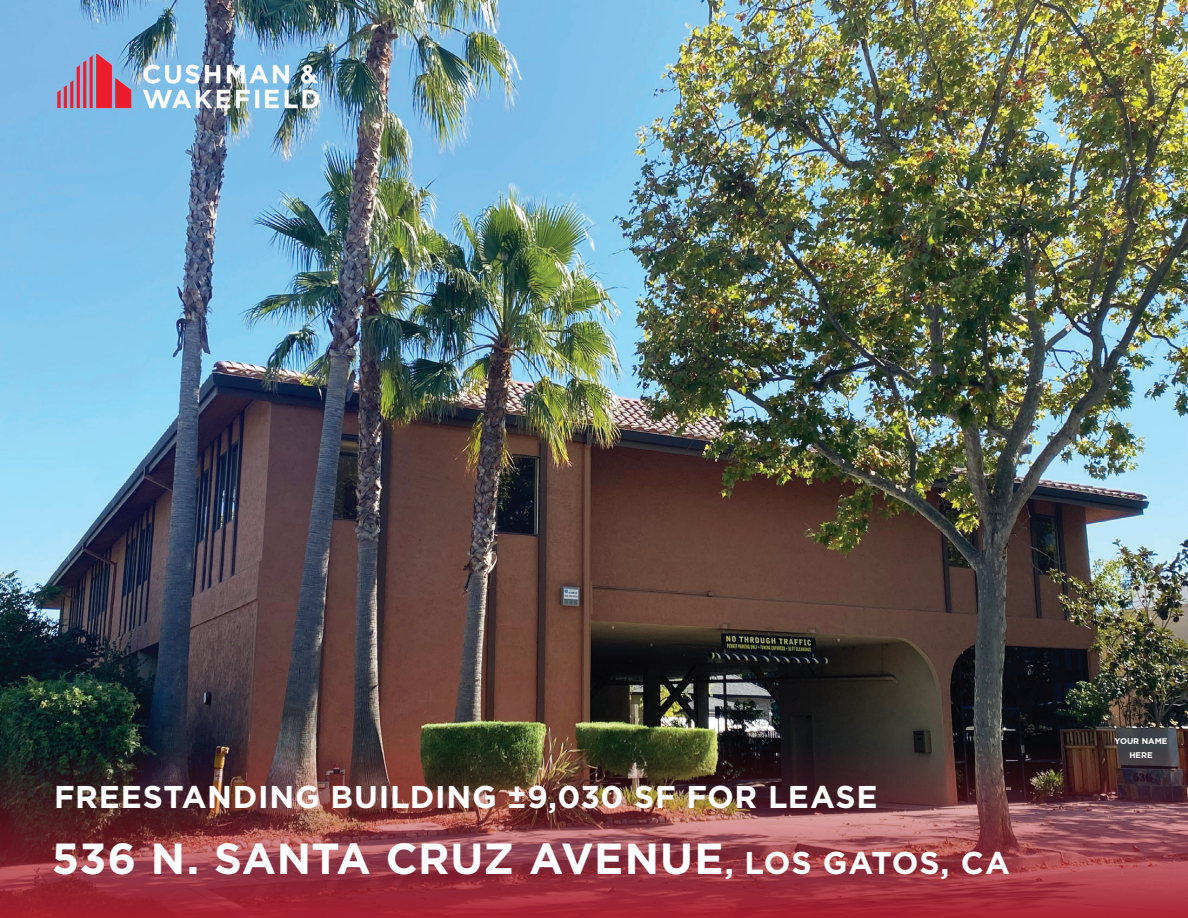
<style>
.page{position:relative;width:1188px;height:918px;background:#fff}
.page>*{position:absolute;margin:0;border:0;box-sizing:border-box;transform-origin:0 0}
.t1{font:700 43.5px "Gotham";letter-spacing:.01em;color:#fff}
.t2{font:700 31.5px "Gotham";letter-spacing:.02em;color:#fff}
.t3{font:700 8.25px/13.5px "Gotham";color:#fff;text-align:center}
.s1{font-size:31.5px}
</style>
<div class="page">
<img style="left:0;top:0;width:1188px;height:746px">
<img style="left:0;top:746px;width:1188px;height:172px">
<img style="left:44px;top:54px;width:294px;height:77px">
<p class="t2" style="left:54px;top:776px;width:825px">FREESTANDING BUILDING ±9,030 SF FOR LEASE</p>
<h1 class="t1" style="left:52px;top:830px;width:960px">536 N. SANTA CRUZ AVENUE<span class="s1">, LOS GATOS, CA</span></h1>
<p class="t3" style="left:1115px;top:735px;width:54px">YOUR NAME<br>HERE</p>
</div>
